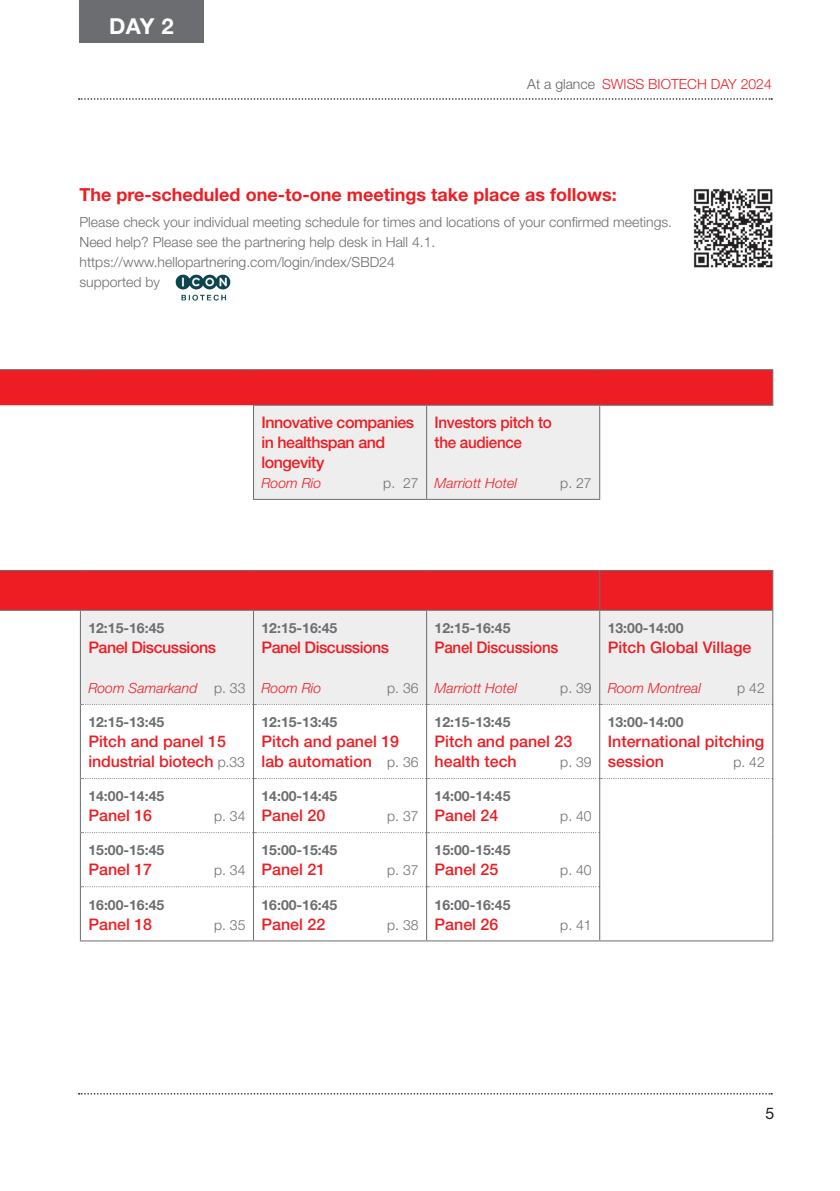
<style>
.page{position:relative;width:840px;height:1191px;background:#fff}
.page>*{position:absolute;margin:0;border:0;box-sizing:border-box;transform-origin:0 0}
.t1{font:700 22px "Helvetica Neue LT Std";color:#fff}
.t2{font:700 18px "Helvetica Neue LT Std";color:#ee1d23}
.t3{font:500 16px/20px "Helvetica Neue LT Std";color:#ee1d23}
.t4{font:500 16px/20px "Helvetica Neue LT Std";letter-spacing:-.03em;color:#ee1d23}
.t5{font:500 16px/20px "Helvetica Neue LT Std";letter-spacing:-.02em;color:#ee1d23;scale:.95 1}
.t6{font:16px "Helvetica Neue LT Std";color:#231f20}
.t7{font:300 14px/20px "Helvetica Neue LT Std";color:#6c6d70}
.t8{font:700 14px "Helvetica Neue LT Std";color:#6c6d70}
.t9{font:italic 300 14px "Helvetica Neue LT Std";color:#ee1d23}
.t10{font:300 14px "Helvetica Neue LT Std";color:#ee1d23}
.s1{color:#636366}
.s2{font-style:normal;color:#6c6d70}
.s3{font-weight:300;font-size:14px;color:#6c6d70}
</style>
<div class="page">
<svg style="left:79px;top:98px;width:692px;height:2px"></svg>
<svg style="left:79px;top:1093px;width:692px;height:1px"></svg>
<svg style="left:0;top:370px;width:771px;height:240px;fill:#ee1d23"></svg>
<svg style="left:80px;top:405px;width:691px;height:299px;fill:#eeeeef"></svg>
<svg style="left:81px;top:704px;width:689px;height:1px"></svg>
<svg style="left:81px;top:778px;width:689px;height:1px"></svg>
<svg style="left:81px;top:832px;width:518px;height:1px"></svg>
<svg style="left:81px;top:886px;width:518px;height:1px"></svg>
<hr style="left:253px;top:406px;width:1px;height:93px;background:#6c6d70">
<hr style="left:426px;top:406px;width:1px;height:93px;background:#6c6d70">
<hr style="left:599px;top:406px;width:1px;height:93px;background:#6c6d70">
<hr style="left:80px;top:611px;width:1px;height:93px;background:#6c6d70">
<hr style="left:253px;top:611px;width:1px;height:93px;background:#6c6d70">
<hr style="left:426px;top:611px;width:1px;height:93px;background:#6c6d70">
<hr style="left:599px;top:611px;width:1px;height:93px;background:#6c6d70">
<hr style="left:771px;top:611px;width:1px;height:93px;background:#6c6d70">
<hr style="left:80px;top:704px;width:1px;height:74px;background:#6c6d70">
<hr style="left:253px;top:704px;width:1px;height:74px;background:#6c6d70">
<hr style="left:426px;top:704px;width:1px;height:74px;background:#6c6d70">
<hr style="left:599px;top:704px;width:1px;height:74px;background:#6c6d70">
<hr style="left:771px;top:704px;width:1px;height:74px;background:#6c6d70">
<hr style="left:80px;top:778px;width:1px;height:54px;background:#6c6d70">
<hr style="left:253px;top:778px;width:1px;height:54px;background:#6c6d70">
<hr style="left:426px;top:778px;width:1px;height:54px;background:#6c6d70">
<hr style="left:599px;top:778px;width:1px;height:54px;background:#6c6d70">
<hr style="left:80px;top:832px;width:1px;height:54px;background:#6c6d70">
<hr style="left:253px;top:832px;width:1px;height:54px;background:#6c6d70">
<hr style="left:426px;top:832px;width:1px;height:54px;background:#6c6d70">
<hr style="left:599px;top:832px;width:1px;height:54px;background:#6c6d70">
<hr style="left:80px;top:886px;width:1px;height:54px;background:#6c6d70">
<hr style="left:253px;top:886px;width:1px;height:54px;background:#6c6d70">
<hr style="left:426px;top:886px;width:1px;height:54px;background:#6c6d70">
<hr style="left:599px;top:886px;width:1px;height:54px;background:#6c6d70">
<hr style="left:80px;top:940px;width:173px;height:1px;background:#6c6d70">
<hr style="left:253px;top:940px;width:173px;height:1px;background:#6c6d70">
<hr style="left:426px;top:940px;width:173px;height:1px;background:#6c6d70">
<hr style="left:0;top:369px;width:80px;height:1px;background:#6c6d70">
<hr style="left:80px;top:369px;width:173px;height:1px;background:#6c6d70">
<hr style="left:253px;top:369px;width:173px;height:1px;background:#6c6d70">
<hr style="left:426px;top:369px;width:173px;height:1px;background:#6c6d70">
<hr style="left:599px;top:369px;width:173px;height:1px;background:#6c6d70">
<hr style="left:771px;top:370px;width:1px;height:35px;background:#6c6d70">
<hr style="left:253px;top:405px;width:173px;height:1px;background:#6c6d70">
<hr style="left:426px;top:405px;width:173px;height:1px;background:#6c6d70">
<hr style="left:599px;top:405px;width:173px;height:1px;background:#6c6d70">
<hr style="left:0;top:570px;width:80px;height:1px;background:#6c6d70">
<hr style="left:80px;top:570px;width:173px;height:1px;background:#6c6d70">
<hr style="left:253px;top:570px;width:173px;height:1px;background:#6c6d70">
<hr style="left:426px;top:570px;width:173px;height:1px;background:#6c6d70">
<hr style="left:599px;top:570px;width:173px;height:1px;background:#6c6d70">
<hr style="left:599px;top:571px;width:1px;height:39px;background:#6c6d70">
<hr style="left:771px;top:571px;width:1px;height:39px;background:#6c6d70">
<hr style="left:0;top:610px;width:80px;height:1px;background:#6c6d70">
<hr style="left:80px;top:610px;width:173px;height:1px;background:#6c6d70">
<hr style="left:253px;top:610px;width:173px;height:1px;background:#6c6d70">
<hr style="left:426px;top:610px;width:173px;height:1px;background:#6c6d70">
<hr style="left:599px;top:610px;width:173px;height:1px;background:#6c6d70">
<hr style="left:253px;top:499px;width:173px;height:1px;background:#6c6d70">
<hr style="left:426px;top:499px;width:174px;height:1px;background:#6c6d70">
<hr style="left:771px;top:778px;width:1px;height:54px;background:#6c6d70">
<hr style="left:771px;top:832px;width:1px;height:54px;background:#6c6d70">
<hr style="left:771px;top:886px;width:1px;height:54px;background:#6c6d70">
<hr style="left:599px;top:940px;width:173px;height:1px;background:#6c6d70">
<div style="left:79px;top:0;width:124px;height:42px;background:#6c6d70"></div>
<img style="left:175px;top:274px;width:56px;height:27px">
<img style="left:693px;top:189px;width:79px;height:79px">
<h1 class="t1" style="left:109px;top:13px;width:66px">DAY 2</h1>
<p class="t10" style="left:527px;top:76px;width:246px"><span class="s1">At a glance</span> SWISS BIOTECH DAY 2024</p>
<p class="t2" style="left:79px;top:184px;width:538px">The pre-scheduled one-to-one meetings take place as follows:</p>
<p class="t7" style="left:79px;top:211px;width:594px">Please check your individual meeting schedule for times and locations of your confirmed meetings.<br>Need help? Please see the partnering help desk in Hall 4.1. https://www.hellopartnering.com/login/index/SBD24<br>supported by</p>
<p class="t4" style="left:261px;top:412px;width:154px">Innovative companies in healthspan and longevity</p>
<p class="t9" style="left:261px;top:475px;width:61px">Room Rio</p>
<p class="t7" style="left:383px;top:473px;width:37px">p. 27</p>
<p class="t5" style="left:434px;top:412px;width:125px">Investors pitch to the audience</p>
<p class="t9" style="left:434px;top:475px;width:84px">Marriott Hotel</p>
<p class="t7" style="left:560px;top:473px;width:33px">p. 27</p>
<p class="t8" style="left:88px;top:619px;width:77px">12:15-16:45</p>
<p class="t4" style="left:88px;top:637px;width:129px">Panel Discussions</p>
<p class="t9" style="left:88px;top:680px;width:158px">Room Samarkand <span class="s2">p. 33</span></p>
<p class="t8" style="left:261px;top:619px;width:77px">12:15-16:45</p>
<p class="t4" style="left:261px;top:637px;width:129px">Panel Discussions</p>
<p class="t9" style="left:261px;top:680px;width:61px">Room Rio</p>
<p class="t7" style="left:387px;top:678px;width:33px">p. 36</p>
<p class="t8" style="left:434px;top:619px;width:77px">12:15-16:45</p>
<p class="t5" style="left:434px;top:637px;width:132px">Panel Discussions</p>
<p class="t9" style="left:434px;top:680px;width:84px">Marriott Hotel</p>
<p class="t7" style="left:560px;top:678px;width:33px">p. 39</p>
<p class="t8" style="left:607px;top:619px;width:77px">13:00-14:00</p>
<p class="t3" style="left:607px;top:637px;width:145px">Pitch Global Village</p>
<p class="t9" style="left:607px;top:680px;width:95px">Room Montreal</p>
<p class="t7" style="left:736px;top:678px;width:29px">p 42</p>
<p class="t8" style="left:88px;top:713px;width:77px">12:15-13:45</p>
<p class="t3" style="left:88px;top:731px;width:158px">Pitch and panel 15 industrial biotech <span class="s3">p.33</span></p>
<p class="t8" style="left:261px;top:713px;width:77px">12:15-13:45</p>
<p class="t3" style="left:261px;top:731px;width:158px">Pitch and panel 19 lab automation <span class="s3">p. 36</span></p>
<p class="t8" style="left:434px;top:713px;width:77px">12:15-13:45</p>
<p class="t3" style="left:434px;top:731px;width:139px">Pitch and panel 23 health tech</p>
<p class="t7" style="left:560px;top:752px;width:33px">p. 39</p>
<p class="t8" style="left:607px;top:713px;width:77px">13:00-14:00</p>
<p class="t3" style="left:607px;top:731px;width:158px">International pitching session</p>
<p class="t7" style="left:733px;top:752px;width:33px">p. 42</p>
<p class="t8" style="left:88px;top:787px;width:77px">14:00-14:45</p>
<p class="t3" style="left:88px;top:805px;width:65px">Panel 16</p>
<p class="t7" style="left:214px;top:806px;width:33px">p. 34</p>
<p class="t8" style="left:261px;top:787px;width:77px">14:00-14:45</p>
<p class="t3" style="left:261px;top:805px;width:65px">Panel 20</p>
<p class="t7" style="left:387px;top:806px;width:33px">p. 37</p>
<p class="t8" style="left:434px;top:787px;width:77px">14:00-14:45</p>
<p class="t3" style="left:434px;top:805px;width:65px">Panel 24</p>
<p class="t7" style="left:560px;top:806px;width:33px">p. 40</p>
<p class="t8" style="left:88px;top:841px;width:77px">15:00-15:45</p>
<p class="t3" style="left:88px;top:859px;width:65px">Panel 17</p>
<p class="t7" style="left:214px;top:860px;width:33px">p. 34</p>
<p class="t8" style="left:261px;top:841px;width:77px">15:00-15:45</p>
<p class="t3" style="left:261px;top:859px;width:65px">Panel 21</p>
<p class="t7" style="left:387px;top:860px;width:33px">p. 37</p>
<p class="t8" style="left:434px;top:841px;width:77px">15:00-15:45</p>
<p class="t3" style="left:434px;top:859px;width:65px">Panel 25</p>
<p class="t7" style="left:560px;top:860px;width:33px">p. 40</p>
<p class="t8" style="left:88px;top:896px;width:77px">16:00-16:45</p>
<p class="t3" style="left:88px;top:913px;width:65px">Panel 18</p>
<p class="t7" style="left:214px;top:914px;width:33px">p. 35</p>
<p class="t8" style="left:261px;top:896px;width:77px">16:00-16:45</p>
<p class="t3" style="left:261px;top:913px;width:65px">Panel 22</p>
<p class="t7" style="left:387px;top:914px;width:33px">p. 38</p>
<p class="t8" style="left:434px;top:896px;width:77px">16:00-16:45</p>
<p class="t3" style="left:434px;top:913px;width:65px">Panel 26</p>
<p class="t7" style="left:560px;top:914px;width:33px">p. 41</p>
<p class="t6" style="left:765px;top:1103px;width:10px">5</p>
</div>
